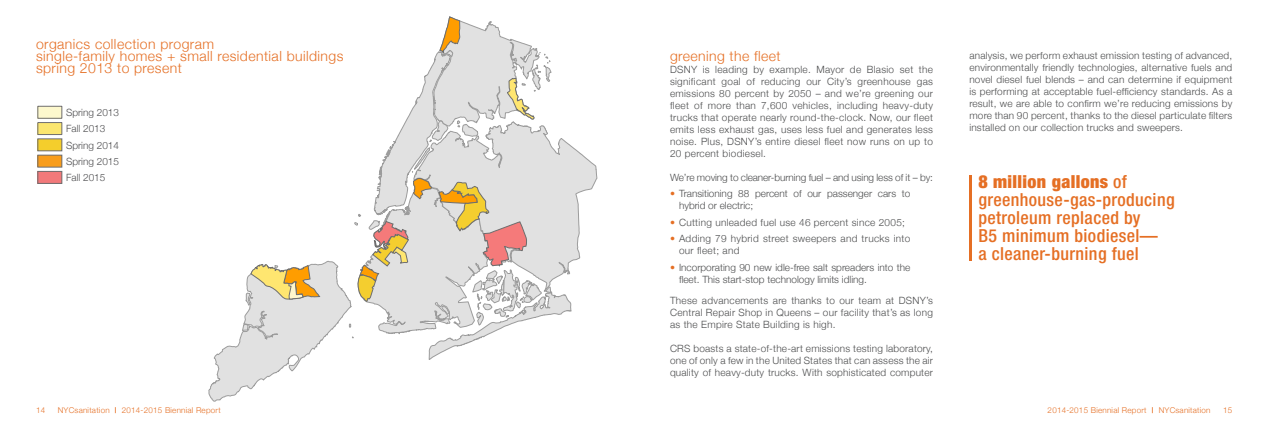
<style>
.page{position:relative;width:1268px;height:432px;background:#fff}
.page>*{position:absolute;margin:0;border:0;box-sizing:border-box;transform-origin:0 0}
.t1{font:500 condensed 18px/18px "Helvetica Neue";letter-spacing:.02em;color:#e56f24}
.t2{font:300 14px "Helvetica Neue";letter-spacing:.03em;color:#e56f24}
.t3{font:300 10px/12px "Helvetica Neue";letter-spacing:.02em;color:#4b4c4d;text-align:justify}
.t4{font:300 10px/12px "Helvetica Neue";color:#4b4c4d}
.t5{font:300 10px "Helvetica Neue";letter-spacing:-.01em;color:#4b4c4d}
.t6{font:300 10px/16.3px "Helvetica Neue";color:#4d4d4f}
.t7{font:300 8px "Helvetica Neue";letter-spacing:.03em;color:#e56f24}
.s1{color:#e56f24}
.s2{font-weight:900}
.s3{font-weight:700}
</style>
<div class="page">
<svg style="left:208px;top:16px;width:388px;height:386px"></svg>
<div style="left:38px;top:106px;width:24px;height:12px;background:#fdf8cd"></div>
<div style="left:38px;top:106px;width:24px;height:12px;border:1px solid #6f6e6f"></div>
<div style="left:38px;top:123px;width:24px;height:12px;background:#fbe670"></div>
<div style="left:38px;top:122px;width:24px;height:13px;border:1px solid #6f6e6f"></div>
<div style="left:38px;top:139px;width:24px;height:12px;background:#f4ce2c"></div>
<div style="left:38px;top:139px;width:24px;height:12px;border:1px solid #6f6e6f"></div>
<div style="left:38px;top:155px;width:24px;height:12px;background:#f89d1c"></div>
<div style="left:38px;top:155px;width:24px;height:12px;border:1px solid #6f6e6f"></div>
<div style="left:38px;top:171px;width:24px;height:12px;background:#f2797a"></div>
<div style="left:38px;top:171px;width:24px;height:13px;border:1px solid #6f6e6f"></div>
<hr style="left:969px;top:175px;width:3px;height:85px;background:#e56f24">
<p class="t2" style="left:36px;top:35px;width:179px">organics collection program</p>
<p class="t2" style="left:36px;top:47px;width:309px">single-family homes + small residential buildings</p>
<p class="t2" style="left:36px;top:59px;width:147px">spring 2013 to present</p>
<p class="t6" style="left:66px;top:104px;width:54px">Spring 2013<br>Fall 2013<br>Spring 2014<br>Spring 2015<br>Fall 2015</p>
<p class="t2" style="left:670px;top:47px;width:112px">greening the fleet</p>
<p class="t3" style="left:670px;top:63px;width:264px">DSNY is leading by example. Mayor de Blasio set the significant goal of reducing our City’s greenhouse gas emissions 80 percent by 2050 – and we’re greening our fleet of more than 7,600 vehicles, including heavy-duty trucks that operate nearly round-the-clock. Now, our fleet emits less exhaust gas, uses less fuel and generates less noise. Plus, DSNY’s entire diesel fleet now runs on up to 20 percent biodiesel.</p>
<p class="t5" style="left:670px;top:171px;width:264px">We’re moving to cleaner-burning fuel – and using less of it – by:</p>
<p class="t4" style="left:679px;top:188px;width:233px;text-indent:-9px"><span class="s1">•</span> Transitioning 88 percent of our passenger cars to hybrid or electric;</p>
<p class="t3" style="left:670px;top:216px;width:236px"><span class="s1">•</span> Cutting unleaded fuel use 46 percent since 2005;</p>
<p class="t3" style="left:679px;top:233px;width:233px;text-indent:-9px"><span class="s1">•</span> Adding 79 hybrid street sweepers and trucks into our fleet; and</p>
<p class="t4" style="left:679px;top:261px;width:233px;text-indent:-9px"><span class="s1">•</span> Incorporating 90 new idle-free salt spreaders into the fleet. This start-stop technology limits idling.</p>
<p class="t3" style="left:670px;top:294px;width:264px">These advancements are thanks to our team at DSNY’s Central Repair Shop in Queens – our facility that’s as long as the Empire State Building is high.</p>
<p class="t3" style="left:670px;top:342px;width:264px">CRS boasts a state-of-the-art emissions testing laboratory, one of only a few in the United States that can assess the air quality of heavy-duty trucks. With sophisticated computer</p>
<p class="t3" style="left:969px;top:49px;width:264px">analysis, we perform exhaust emission testing of advanced, environmentally friendly technologies, alternative fuels and novel diesel fuel blends – and can determine if equipment is performing at acceptable fuel-efficiency standards. As a result, we are able to confirm we’re reducing emissions by more than 90 percent, thanks to the diesel particulate filters installed on our collection trucks and sweepers.</p>
<p class="t1" style="left:978px;top:173px;width:198px"><span class="s2">8 million gallons</span> of greenhouse-gas-producing petroleum replaced by<br>B5 minimum biodiesel—<br>a cleaner-burning fuel</p>
<p class="t7" style="left:36px;top:405px;width:11px">14</p>
<p class="t7" style="left:58px;top:405px;width:164px">NYCsanitation <span class="s3">|</span> 2014-2015 Biennial Report</p>
<p class="t7" style="left:1047px;top:405px;width:164px">2014-2015 Biennial Report <span class="s3">|</span> NYCsanitation</p>
<p class="t7" style="left:1222px;top:405px;width:11px">15</p>
</div>
